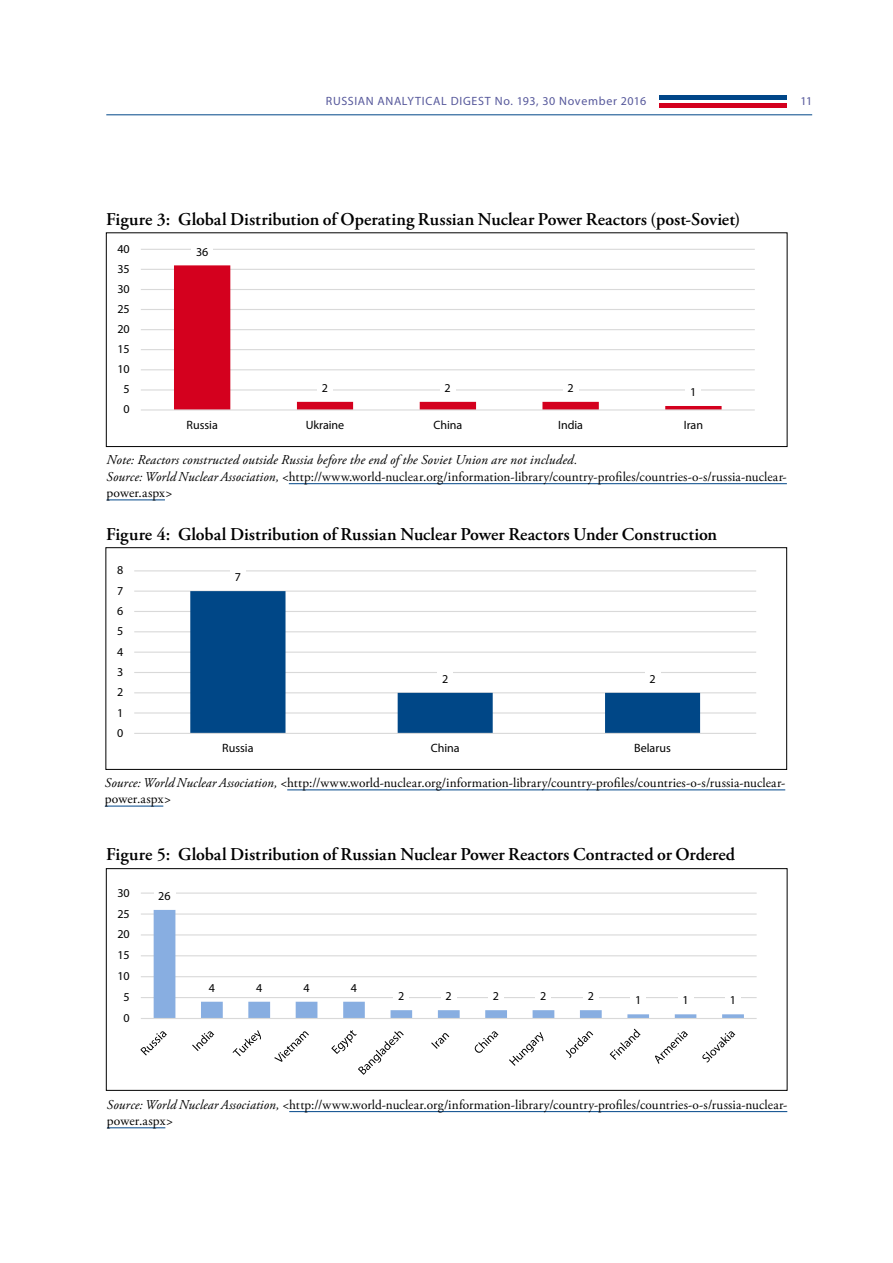
<style>
.page{position:relative;width:893px;height:1263px;background:#fff}
.page>*{position:absolute;margin:0;border:0;box-sizing:border-box;transform-origin:0 0}
.t1{font:600 18px "Adobe Garamond Pro";color:#000}
.t2{font:13.5px/16.2px "Adobe Garamond Pro";letter-spacing:.01em;color:#000}
.t3{font:italic 13.5px/16.2px "Adobe Garamond Pro";letter-spacing:.01em;color:#000}
.t4{font:12px "Myriad Pro";letter-spacing:-.005em;color:#000}
.t5{font:12px "Myriad Pro";letter-spacing:.055em;color:#56589b}
.s1{font-style:normal}
.s2{font-style:italic}
</style>
<div class="page">
<div style="left:659px;top:103px;width:128px;height:5px;background:#d4001e"></div>
<hr style="left:659px;top:96px;width:128px;height:4px;background:#004688">
<hr style="left:106px;top:114px;width:706px;height:1px;background:#004688">
<hr style="left:141px;top:389px;width:614px;height:1px;background:#d9d9d9">
<hr style="left:141px;top:369px;width:614px;height:1px;background:#d9d9d9">
<hr style="left:141px;top:349px;width:614px;height:1px;background:#d9d9d9">
<hr style="left:141px;top:329px;width:614px;height:1px;background:#d9d9d9">
<hr style="left:141px;top:309px;width:614px;height:1px;background:#d9d9d9">
<hr style="left:141px;top:289px;width:614px;height:1px;background:#d9d9d9">
<hr style="left:141px;top:269px;width:614px;height:1px;background:#d9d9d9">
<hr style="left:141px;top:249px;width:614px;height:1px;background:#d9d9d9">
<svg style="left:174px;top:265px;width:548px;height:144px"></svg>
<hr style="left:141px;top:409px;width:614px;height:1px;background:#d9d9d9">
<div style="left:192px;top:242px;width:21px;height:19px;background:#fff"></div>
<div style="left:317px;top:378px;width:16px;height:19px;background:#fff"></div>
<div style="left:440px;top:378px;width:15px;height:19px;background:#fff"></div>
<div style="left:563px;top:378px;width:15px;height:19px;background:#fff"></div>
<div style="left:686px;top:382px;width:15px;height:19px;background:#fff"></div>
<div style="left:106px;top:233px;width:681px;height:214px;border:1px solid #000"></div>
<hr style="left:289px;top:483px;width:498px;height:1px;background:#004688">
<hr style="left:107px;top:500px;width:58px;height:1px;background:#004688">
<hr style="left:134px;top:712px;width:622px;height:1px;background:#d9d9d9">
<hr style="left:134px;top:692px;width:622px;height:1px;background:#d9d9d9">
<hr style="left:134px;top:672px;width:622px;height:1px;background:#d9d9d9">
<hr style="left:134px;top:652px;width:622px;height:1px;background:#d9d9d9">
<hr style="left:134px;top:631px;width:622px;height:1px;background:#d9d9d9">
<hr style="left:134px;top:611px;width:622px;height:1px;background:#d9d9d9">
<hr style="left:134px;top:590px;width:622px;height:2px;background:#d9d9d9">
<hr style="left:134px;top:570px;width:622px;height:1px;background:#d9d9d9">
<svg style="left:190px;top:591px;width:510px;height:142px"></svg>
<hr style="left:134px;top:733px;width:622px;height:1px;background:#d9d9d9">
<div style="left:230px;top:568px;width:15px;height:19px;background:#fff"></div>
<div style="left:438px;top:669px;width:15px;height:19px;background:#fff"></div>
<div style="left:645px;top:669px;width:15px;height:19px;background:#fff"></div>
<div style="left:106px;top:547px;width:681px;height:223px;border:1px solid #000"></div>
<hr style="left:287px;top:790px;width:498px;height:1px;background:#004688">
<hr style="left:105px;top:806px;width:58px;height:1px;background:#004688">
<hr style="left:141px;top:997px;width:616px;height:1px;background:#d9d9d9">
<hr style="left:141px;top:976px;width:616px;height:1px;background:#d9d9d9">
<hr style="left:141px;top:955px;width:616px;height:1px;background:#d9d9d9">
<hr style="left:141px;top:934px;width:616px;height:1px;background:#d9d9d9">
<hr style="left:141px;top:913px;width:616px;height:2px;background:#d9d9d9">
<hr style="left:141px;top:892px;width:616px;height:2px;background:#d9d9d9">
<svg style="left:154px;top:910px;width:590px;height:108px"></svg>
<hr style="left:141px;top:1018px;width:616px;height:1px;background:#d9d9d9">
<div style="left:154px;top:886px;width:21px;height:19px;background:#fff"></div>
<div style="left:204px;top:978px;width:15px;height:19px;background:#fff"></div>
<div style="left:252px;top:978px;width:15px;height:19px;background:#fff"></div>
<div style="left:299px;top:978px;width:15px;height:19px;background:#fff"></div>
<div style="left:346px;top:978px;width:16px;height:19px;background:#fff"></div>
<div style="left:394px;top:987px;width:15px;height:19px;background:#fff"></div>
<div style="left:441px;top:987px;width:15px;height:19px;background:#fff"></div>
<div style="left:488px;top:987px;width:16px;height:19px;background:#fff"></div>
<div style="left:536px;top:987px;width:15px;height:19px;background:#fff"></div>
<div style="left:583px;top:987px;width:15px;height:19px;background:#fff"></div>
<div style="left:631px;top:991px;width:15px;height:19px;background:#fff"></div>
<div style="left:678px;top:991px;width:15px;height:19px;background:#fff"></div>
<div style="left:725px;top:991px;width:15px;height:19px;background:#fff"></div>
<svg style="left:140px;top:1031px;width:27px;height:24px"></svg>
<svg style="left:192px;top:1031px;width:22px;height:20px"></svg>
<svg style="left:233px;top:1030px;width:28px;height:26px"></svg>
<svg style="left:274px;top:1031px;width:35px;height:31px"></svg>
<svg style="left:331px;top:1030px;width:73px;height:45px"></svg>
<svg style="left:431px;top:1033px;width:18px;height:16px"></svg>
<svg style="left:475px;top:1031px;width:23px;height:22px"></svg>
<svg style="left:509px;top:1032px;width:34px;height:34px"></svg>
<svg style="left:566px;top:1031px;width:27px;height:27px"></svg>
<svg style="left:610px;top:1029px;width:31px;height:31px"></svg>
<svg style="left:655px;top:1031px;width:33px;height:33px"></svg>
<svg style="left:702px;top:1031px;width:33px;height:31px"></svg>
<div style="left:106px;top:868px;width:681px;height:222px;border:1px solid #000"></div>
<hr style="left:289px;top:1111px;width:498px;height:1px;background:#004688">
<hr style="left:107px;top:1127px;width:58px;height:1px;background:#004688">
<p class="t5" style="left:326px;top:94px;width:322px">RUSSIAN ANALYTICAL DIGEST No. 193, 30 November 2016</p>
<p class="t5" style="left:800px;top:94px;width:13px">11</p>
<h1 class="t1" style="left:106px;top:208px;width:636px">Figure 3: Global Distribution of Operating Russian Nuclear Power Reactors (post-Soviet)</h1>
<p class="t4" style="left:196px;top:244px;width:14px">36</p>
<p class="t4" style="left:117px;top:241px;width:14px">40</p>
<p class="t4" style="left:117px;top:261px;width:14px">35</p>
<p class="t4" style="left:117px;top:282px;width:14px">30</p>
<p class="t4" style="left:117px;top:302px;width:14px">25</p>
<p class="t4" style="left:117px;top:322px;width:14px">20</p>
<p class="t4" style="left:117px;top:342px;width:14px">15</p>
<p class="t4" style="left:117px;top:362px;width:14px">10</p>
<p class="t4" style="left:124px;top:382px;width:8px">5</p>
<p class="t4" style="left:124px;top:402px;width:8px">0</p>
<p class="t4" style="left:322px;top:381px;width:8px">2</p>
<p class="t4" style="left:445px;top:381px;width:8px">2</p>
<p class="t4" style="left:567px;top:381px;width:8px">2</p>
<p class="t4" style="left:690px;top:385px;width:8px">1</p>
<p class="t4" style="left:187px;top:417px;width:33px">Russia</p>
<p class="t4" style="left:306px;top:417px;width:40px">Ukraine</p>
<p class="t4" style="left:433px;top:417px;width:30px">China</p>
<p class="t4" style="left:558px;top:417px;width:26px">India</p>
<p class="t4" style="left:684px;top:417px;width:21px">Iran</p>
<p class="t3" style="left:107px;top:452px;width:682px">Note: Reactors constructed outside Russia before the end of the Soviet Union are not included.<br>Source: World Nuclear Association, &lt;<span class="s1">http://www.world-nuclear.org/information-library/country-profiles/countries-o-s/russia-nuclear&shy;power.aspx</span>&gt;</p>
<h1 class="t1" style="left:106px;top:523px;width:613px">Figure 4: Global Distribution of Russian Nuclear Power Reactors Under Construction</h1>
<p class="t4" style="left:235px;top:570px;width:8px">7</p>
<p class="t4" style="left:117px;top:563px;width:8px">8</p>
<p class="t4" style="left:117px;top:583px;width:8px">7</p>
<p class="t4" style="left:117px;top:604px;width:8px">6</p>
<p class="t4" style="left:117px;top:624px;width:8px">5</p>
<p class="t4" style="left:117px;top:644px;width:8px">4</p>
<p class="t4" style="left:117px;top:664px;width:8px">3</p>
<p class="t4" style="left:117px;top:685px;width:8px">2</p>
<p class="t4" style="left:117px;top:705px;width:8px">1</p>
<p class="t4" style="left:117px;top:725px;width:8px">0</p>
<p class="t4" style="left:442px;top:671px;width:8px">2</p>
<p class="t4" style="left:649px;top:671px;width:8px">2</p>
<p class="t4" style="left:222px;top:741px;width:33px">Russia</p>
<p class="t4" style="left:431px;top:741px;width:30px">China</p>
<p class="t4" style="left:634px;top:741px;width:38px">Belarus</p>
<p class="t2" style="left:105px;top:775px;width:682px"><span class="s2">Source: World Nuclear Association, &lt;</span>http://www.world-nuclear.org/information-library/country-profiles/countries-o-s/russia-nuclear&shy;power.aspx<span class="s2">&gt;</span></p>
<h1 class="t1" style="left:106px;top:844px;width:630px">Figure 5: Global Distribution of Russian Nuclear Power Reactors Contracted or Ordered</h1>
<p class="t4" style="left:158px;top:888px;width:14px">26</p>
<p class="t4" style="left:117px;top:885px;width:14px">30</p>
<p class="t4" style="left:117px;top:906px;width:14px">25</p>
<p class="t4" style="left:117px;top:927px;width:14px">20</p>
<p class="t4" style="left:117px;top:948px;width:14px">15</p>
<p class="t4" style="left:117px;top:969px;width:14px">10</p>
<p class="t4" style="left:124px;top:990px;width:8px">5</p>
<p class="t4" style="left:124px;top:1010px;width:8px">0</p>
<p class="t4" style="left:209px;top:980px;width:8px">4</p>
<p class="t4" style="left:256px;top:980px;width:8px">4</p>
<p class="t4" style="left:303px;top:980px;width:8px">4</p>
<p class="t4" style="left:351px;top:980px;width:8px">4</p>
<p class="t4" style="left:398px;top:989px;width:8px">2</p>
<p class="t4" style="left:446px;top:989px;width:8px">2</p>
<p class="t4" style="left:493px;top:989px;width:8px">2</p>
<p class="t4" style="left:540px;top:989px;width:8px">2</p>
<p class="t4" style="left:588px;top:989px;width:8px">2</p>
<p class="t4" style="left:635px;top:993px;width:8px">1</p>
<p class="t4" style="left:682px;top:993px;width:8px">1</p>
<p class="t4" style="left:730px;top:993px;width:8px">1</p>
<p class="t2" style="left:107px;top:1097px;width:682px"><span class="s2">Source: World Nuclear Association, &lt;</span>http://www.world-nuclear.org/information-library/country-profiles/countries-o-s/russia-nuclear&shy;power.aspx<span class="s2">&gt;</span></p>
</div>
